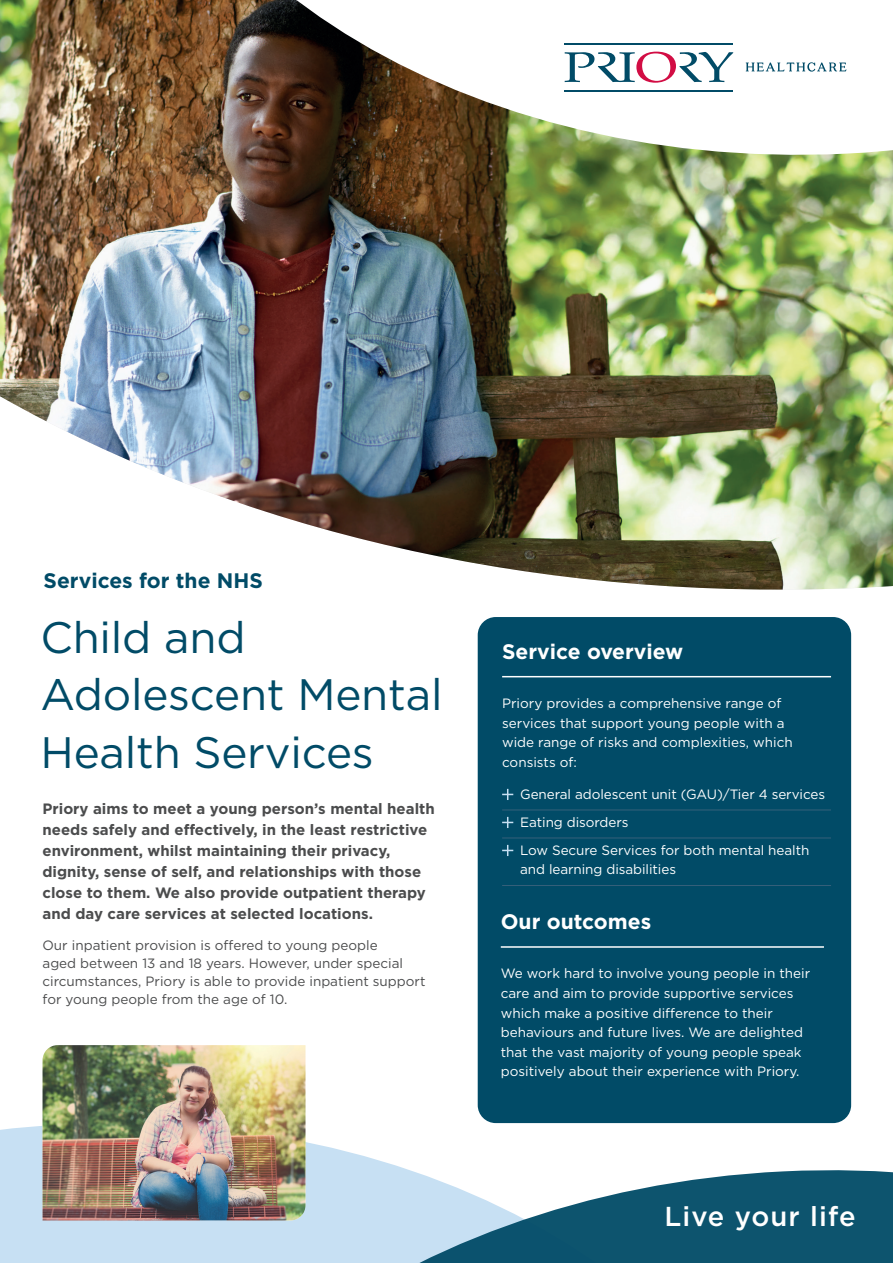
<style>
.page{position:relative;width:893px;height:1263px;background:#fff}
.page>*{position:absolute;margin:0;border:0;box-sizing:border-box;transform-origin:0 0}
.t1{font:43.95px/57.3px "Gotham";letter-spacing:-.005em;color:#014b67}
.t2{font:500 27.3px "Gotham";letter-spacing:.04em;color:#fff}
.t3{font:700 21px "Gotham";color:#fff}
.t4{font:700 21px "Gotham";color:#014b67}
.t5{font:700 15px/21px "Gotham";color:#4b4c4d}
.t6{font:13.5px/19.5px "Gotham";color:#fff}
.t7{font:13.5px/18px "Gotham";color:#4b4c4d}
</style>
<div class="page">
<svg style="left:0;top:1105px;width:822px;height:158px"></svg>
<svg style="left:79px;top:1152px;width:814px;height:111px"></svg>
<img style="left:0;top:0;width:893px;height:590px">
<div style="left:478px;top:617px;width:373px;height:506px;background:#014b67;border-radius:18px"></div>
<img style="left:91px;top:0;width:802px;height:173px">
<svg style="left:746px;top:62px;width:101px;height:10px"></svg>
<hr style="left:565px;top:43px;width:168px;height:1px;background:#014b67">
<hr style="left:565px;top:90px;width:168px;height:2px;background:#014b67">
<svg style="left:565px;top:51px;width:168px;height:32px"></svg>
<img style="left:43px;top:1045px;width:262px;height:175px">
<hr style="left:501px;top:946px;width:323px;height:2px;background:#fff">
<hr style="left:502px;top:676px;width:329px;height:1px;background:#fff">
<hr style="left:502px;top:809px;width:329px;height:1px;background:#36607a">
<hr style="left:502px;top:838px;width:329px;height:1px;background:#36607a">
<hr style="left:502px;top:885px;width:329px;height:1px;background:#36607a">
<svg style="left:502px;top:789px;width:11px;height:11px"></svg>
<svg style="left:502px;top:817px;width:11px;height:11px"></svg>
<svg style="left:502px;top:845px;width:11px;height:11px"></svg>
<p class="t4" style="left:44px;top:566px;width:221px">Services for the NHS</p>
<p class="t1" style="left:40px;top:608px;width:404px">Child and<br>Adolescent Mental<br>Health Services</p>
<p class="t5" style="left:43px;top:798px;width:394px">Priory aims to meet a young person’s mental health needs safely and effectively, in the least restrictive environment, whilst maintaining their privacy, dignity, sense of self, and relationships with those close to them. We also provide outpatient therapy and day care services at selected locations.</p>
<p class="t7" style="left:43px;top:936px;width:384px">Our inpatient provision is offered to young people<br>aged between 13 and 18 years. However, under special circumstances, Priory is able to provide inpatient support for young people from the age of 10.</p>
<p class="t3" style="left:502px;top:637px;width:183px">Service overview</p>
<p class="t6" style="left:502px;top:693px;width:292px">Priory provides a comprehensive range of services that support young people with a wide range of risks and complexities, which consists of:</p>
<p class="t6" style="left:520px;top:784px;width:306px">General adolescent unit (GAU)/Tier 4 services</p>
<p class="t6" style="left:520px;top:812px;width:110px">Eating disorders</p>
<p class="t6" style="left:520px;top:840px;width:291px">Low Secure Services for both mental health and learning disabilities</p>
<p class="t3" style="left:501px;top:908px;width:152px">Our outcomes</p>
<p class="t6" style="left:501px;top:964px;width:311px">We work hard to involve young people in their care and aim to provide supportive services which make a positive difference to their behaviours and future lives. We are delighted that the vast majority of young people speak positively about their experience with Priory.</p>
<p class="t2" style="left:664px;top:1198px;width:193px">Live your life</p>
</div>
